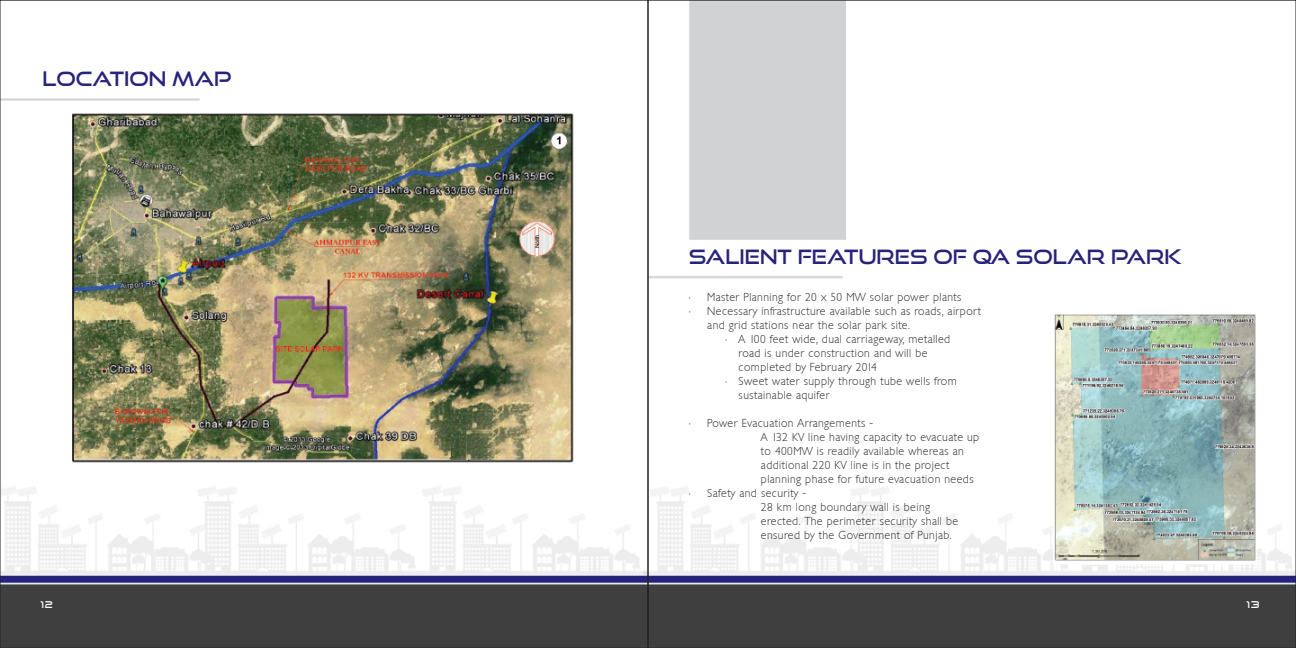
<style>
.page{position:relative;width:1296px;height:648px;background:#fff}
.page>*{position:absolute;margin:0;border:0;box-sizing:border-box;transform-origin:0 0}
.t1{font:20px "Good Times Rg";color:#26237b}
.t2{font:200 11px/14px "Chantilly";letter-spacing:.04em;color:#231f20}
.t3{font:10px "Good Times";color:#fff}
</style>
<div class="page">
<img style="left:2px;top:2px;width:1292px;height:644px">
<h1 class="t1" style="left:42px;top:67px;width:191px">LOCATION MAP</h1>
<h1 class="t1" style="left:689px;top:244px;width:495px">SALIENT FEATURES OF QA SOLAR PARK</h1>
<p class="t2" style="left:689px;top:290px;width:274px">• Master Planning for 20 x 50 MW solar power plants</p>
<p class="t2" style="left:707px;top:304px;width:275px;text-indent:-18px">• Necessary infrastructure available such as roads, airport and grid stations near the solar park site.</p>
<p class="t2" style="left:739px;top:332px;width:213px;text-indent:-13px">• A 100 feet wide, dual carriageway, metalled road is under construction and will be completed by February 2014</p>
<p class="t2" style="left:739px;top:374px;width:220px;text-indent:-13px">• Sweet water supply through tube wells from sustainable aquifer</p>
<p class="t2" style="left:761px;top:416px;width:220px;text-indent:-72px">• Power Evacuation Arrangements -<br>A 132 KV line having capacity to evacuate up to 400MW is readily available whereas an additional 220 KV line is in the project planning phase for future evacuation needs</p>
<p class="t2" style="left:761px;top:486px;width:199px;text-indent:-72px">• Safety and security -<br>28 km long boundary wall is being erected. The perimeter security shall be ensured by the Government of Punjab.</p>
<p class="t3" style="left:40px;top:600px;width:14px">12</p>
<p class="t3" style="left:1246px;top:600px;width:15px">13</p>
</div>
